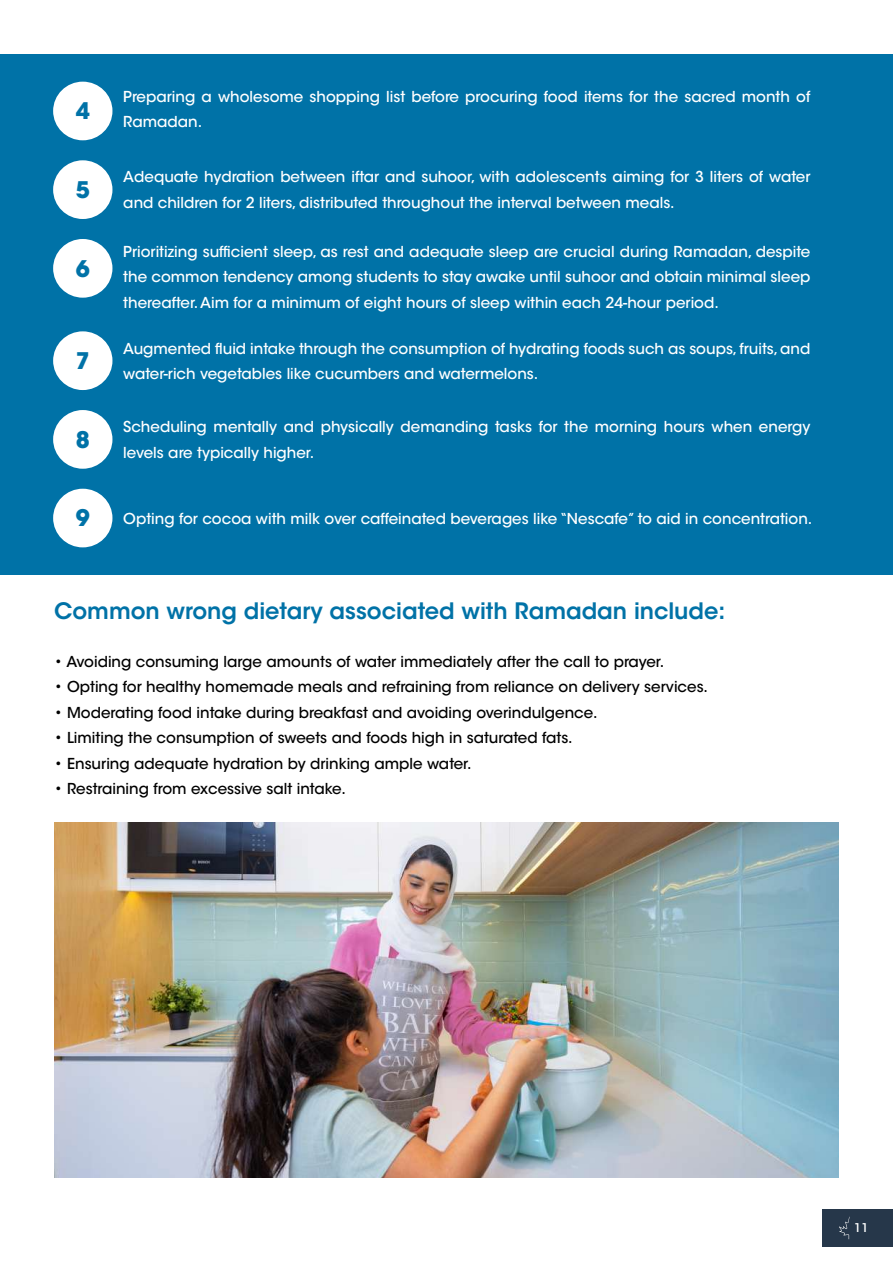
<style>
.page{position:relative;width:893px;height:1263px;background:#fff}
.page>*{position:absolute;margin:0;border:0;box-sizing:border-box;transform-origin:0 0}
.t1{font:700 22.8px "ITC Avant Garde Std";color:#0072a7}
.t2{font:600 22.5px "ITC Avant Garde Std";color:#0072a7}
.t3{font:500 15px/25.5px "ITC Avant Garde Std";color:#fff}
.t4{font:500 15px "ITC Avant Garde Std";color:#000}
.t5{font:500 12px "ITC Avant Garde Std";color:#fff}
</style>
<div class="page">
<div style="left:822px;top:1209px;width:71px;height:38px;background:#26374a"></div>
<svg style="left:839px;top:1216px;width:11px;height:23px"></svg>
<div style="left:0;top:54px;width:893px;height:520px;background:#0072a7"></div>
<div style="left:53px;top:82px;width:59px;height:58px;background:#fff;border-radius:50%"></div>
<div style="left:53px;top:239px;width:59px;height:59px;background:#fff;border-radius:50%"></div>
<div style="left:53px;top:410px;width:59px;height:59px;background:#fff;border-radius:50%"></div>
<div style="left:53px;top:489px;width:59px;height:58px;background:#fff;border-radius:50%"></div>
<div style="left:53px;top:160px;width:59px;height:59px;background:#fff;border-radius:50%"></div>
<div style="left:53px;top:331px;width:59px;height:59px;background:#fff;border-radius:50%"></div>
<img style="left:54px;top:822px;width:785px;height:356px">
<h1 class="t1" style="left:76px;top:96px;width:16px">4</h1>
<h1 class="t1" style="left:76px;top:175px;width:16px">5</h1>
<h1 class="t1" style="left:76px;top:254px;width:16px">6</h1>
<h1 class="t1" style="left:76px;top:346px;width:16px">7</h1>
<h1 class="t1" style="left:76px;top:425px;width:16px">8</h1>
<h1 class="t1" style="left:76px;top:503px;width:16px">9</h1>
<p class="t3" style="left:123px;top:84px;width:689px">Preparing a wholesome shopping list before procuring food items for the sacred month of<br>Ramadan.</p>
<p class="t3" style="left:123px;top:164px;width:689px">Adequate hydration between iftar and suhoor, with adolescents aiming for 3 liters of water and children for 2 liters, distributed throughout the interval between meals.</p>
<p class="t3" style="left:123px;top:239px;width:689px;text-align:justify">Prioritizing sufficient sleep, as rest and adequate sleep are crucial during Ramadan, despite the common tendency among students to stay awake until suhoor and obtain minimal sleep thereafter. Aim for a minimum of eight hours of sleep within each 24-hour period.</p>
<p class="t3" style="left:123px;top:335px;width:689px">Augmented fluid intake through the consumption of hydrating foods such as soups, fruits, and water-rich vegetables like cucumbers and watermelons.</p>
<p class="t3" style="left:123px;top:414px;width:689px">Scheduling mentally and physically demanding tasks for the morning hours when energy levels are typically higher.</p>
<p class="t3" style="left:123px;top:505px;width:691px">Opting for cocoa with milk over caffeinated beverages like “Nescafe” to aid in concentration.</p>
<h2 class="t2" style="left:54px;top:596px;width:673px">Common wrong dietary associated with Ramadan include:</h2>
<p class="t4" style="left:54px;top:652px;width:612px">• Avoiding consuming large amounts of water immediately after the call to prayer.</p>
<p class="t4" style="left:54px;top:677px;width:655px">• Opting for healthy homemade meals and refraining from reliance on delivery services.</p>
<p class="t4" style="left:54px;top:703px;width:545px">• Moderating food intake during breakfast and avoiding overindulgence.</p>
<p class="t4" style="left:54px;top:728px;width:520px">• Limiting the consumption of sweets and foods high in saturated fats.</p>
<p class="t4" style="left:54px;top:754px;width:419px">• Ensuring adequate hydration by drinking ample water.</p>
<p class="t4" style="left:54px;top:779px;width:293px">• Restraining from excessive salt intake.</p>
<p class="t5" style="left:854px;top:1220px;width:16px">11</p>
</div>
